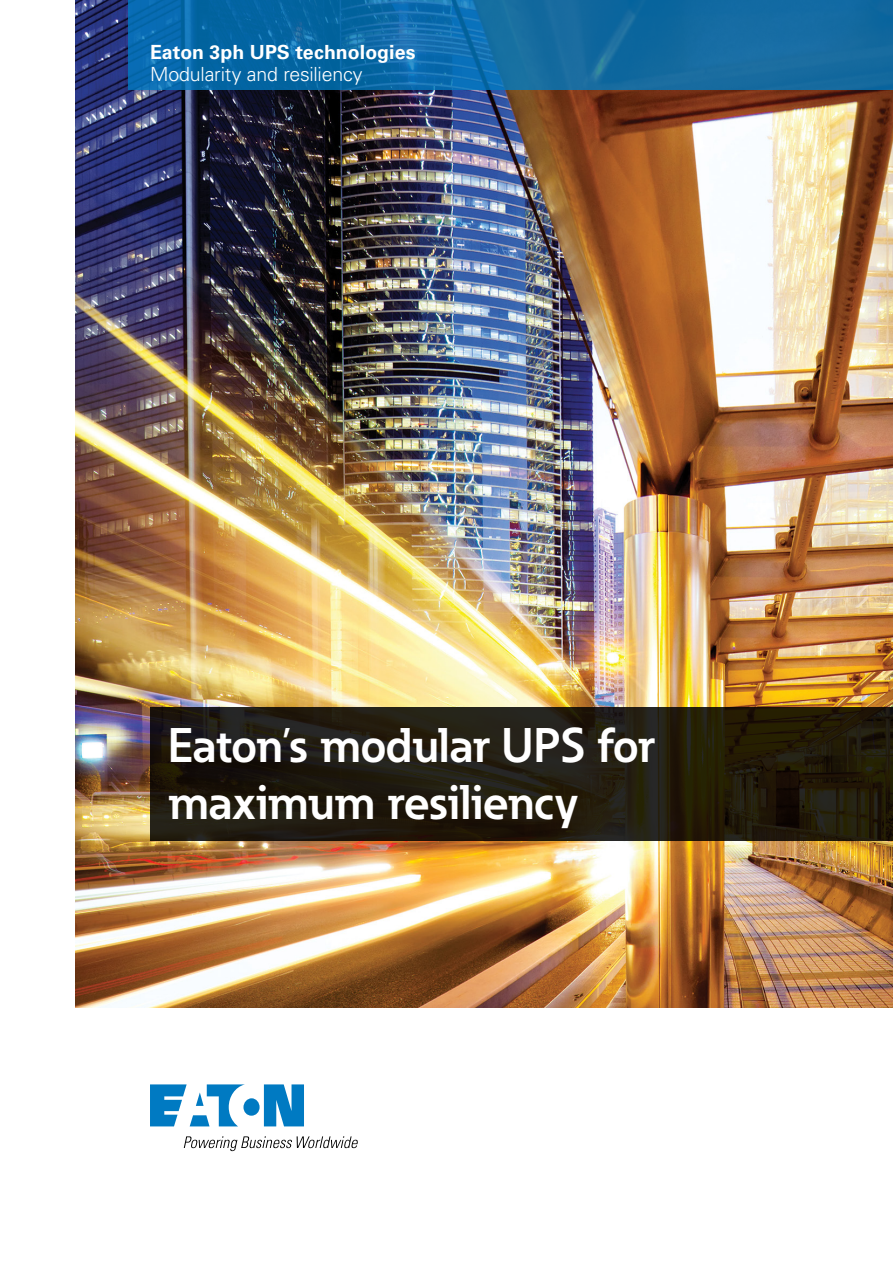
<style>
.page{position:relative;width:893px;height:1263px;background:#fff}
.page>*{position:absolute;margin:0;border:0;box-sizing:border-box;transform-origin:0 0}
.t1{font:700 48px/57px "Eaton";letter-spacing:-.01em;color:#fff}
.t2{font:700 19.5px "Univers LT Std";color:#fff}
.t3{font:300 19.5px "Univers LT Std";letter-spacing:-.01em;color:#fff}
</style>
<div class="page">
<img style="left:75px;top:0;width:818px;height:1008px">
<svg style="left:150px;top:707px;width:743px;height:133px;background:#211b0e"></svg>
<svg style="left:128px;top:0;width:765px;height:90px;background:#0f6aa4"></svg>
<svg style="left:150px;top:1084px;width:154px;height:42px"></svg>
<svg style="left:184px;top:1136px;width:174px;height:15px"></svg>
<p class="t2" style="left:150px;top:40px;width:267px">Eaton 3ph UPS technologies</p>
<p class="t3" style="left:150px;top:62px;width:214px">Modularity and resiliency</p>
<p class="t1" style="left:168px;top:716px;width:488px">Eaton’s modular UPS for maximum resiliency</p>
</div>
